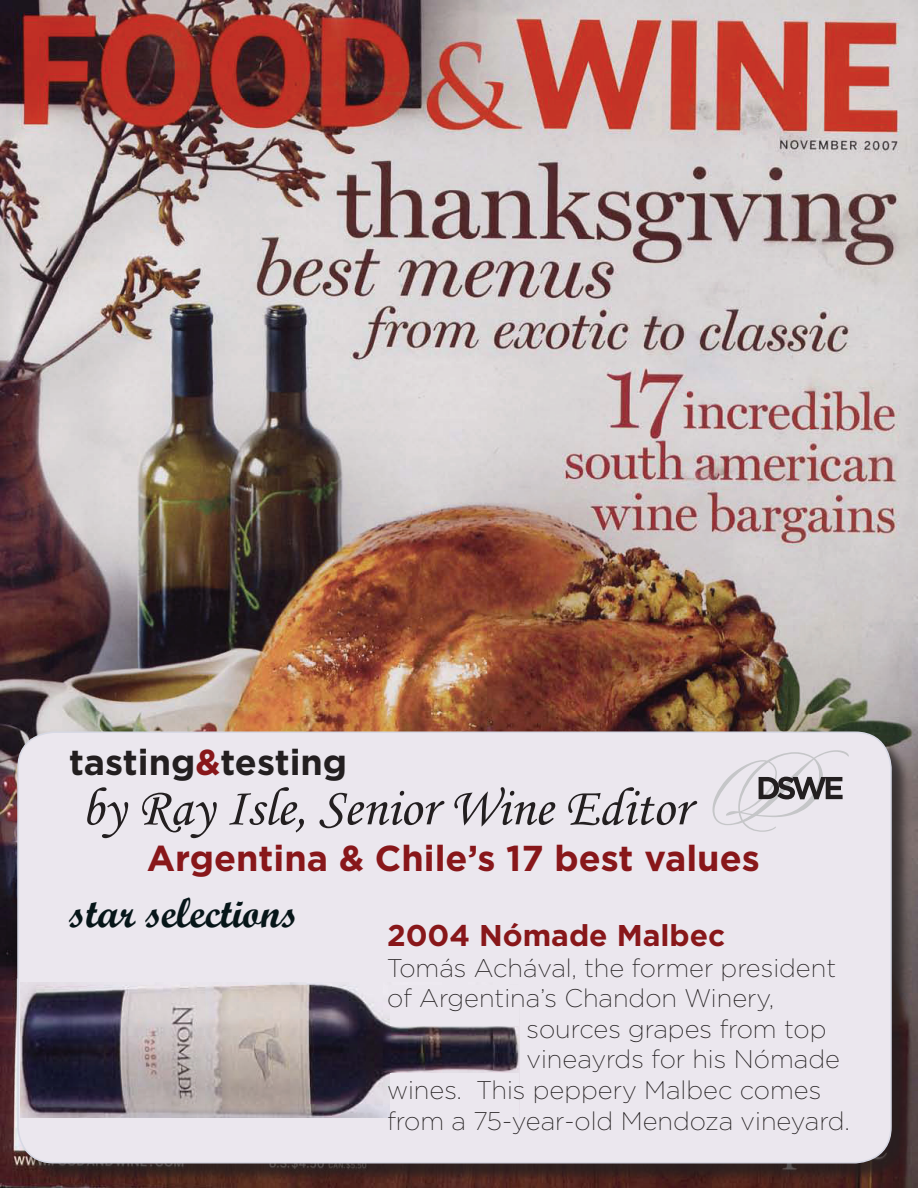
<style>
.page{position:relative;width:918px;height:1188px;background:#fff}
.page>*{position:absolute;margin:0;border:0;box-sizing:border-box;transform-origin:0 0}
.t1{font:54px "Monotype Corsiva";color:#231f20}
.t2{font:42px "Script MT Bold";color:#071619}
.t3{font:700 36px "Gotham";color:#88171a}
.t4{font:700 36px "Gotham";color:#231f20}
.t5{font:700 30px "Gotham";color:#88171a}
.t6{font:200 25.5px "Gotham";color:#231f20}
.s1{color:#88171a}
</style>
<div class="page">
<img style="left:0;top:0;width:918px;height:1188px">
<div style="left:19px;top:732px;width:892px;height:452px;background:#231f20;opacity:.75"></div>
<div style="left:18px;top:732px;width:873px;height:431px;background:#ebe7ee;border-radius:36px"></div>
<svg style="left:712px;top:750px;width:137px;height:82px"></svg>
<img style="left:20px;top:983px;width:499px;height:135px">
<div style="left:390px;top:1073px;width:128px;height:45px;background:#ebe7ee"></div>
<div style="left:390px;top:985px;width:128px;height:41px;background:#ebe7ee"></div>
<h3 class="t4" style="left:69px;top:741px;width:280px">tasting<span class="s1">&amp;</span>testing</h3>
<h1 class="t1" style="left:81px;top:775px;width:611px">by Ray Isle, Senior Wine Editor</h1>
<h3 class="t3" style="left:147px;top:837px;width:615px">Argentina &amp; Chile’s 17 best values</h3>
<h2 class="t2" style="left:69px;top:887px;width:231px">star selections</h2>
<p class="t5" style="left:387px;top:918px;width:340px">2004 Nómade Malbec</p>
<p class="t6" style="left:387px;top:954px;width:451px">Tomás Achával, the former president</p>
<p class="t6" style="left:387px;top:984px;width:388px">of Argentina’s Chandon Winery,</p>
<p class="t6" style="left:527px;top:1015px;width:301px">sources grapes from top</p>
<p class="t6" style="left:527px;top:1046px;width:315px">vineayrds for his Nómade</p>
<p class="t6" style="left:387px;top:1076px;width:436px">wines. This peppery Malbec comes</p>
<p class="t6" style="left:387px;top:1107px;width:464px">from a 75-year-old Mendoza vineyard.</p>
</div>
